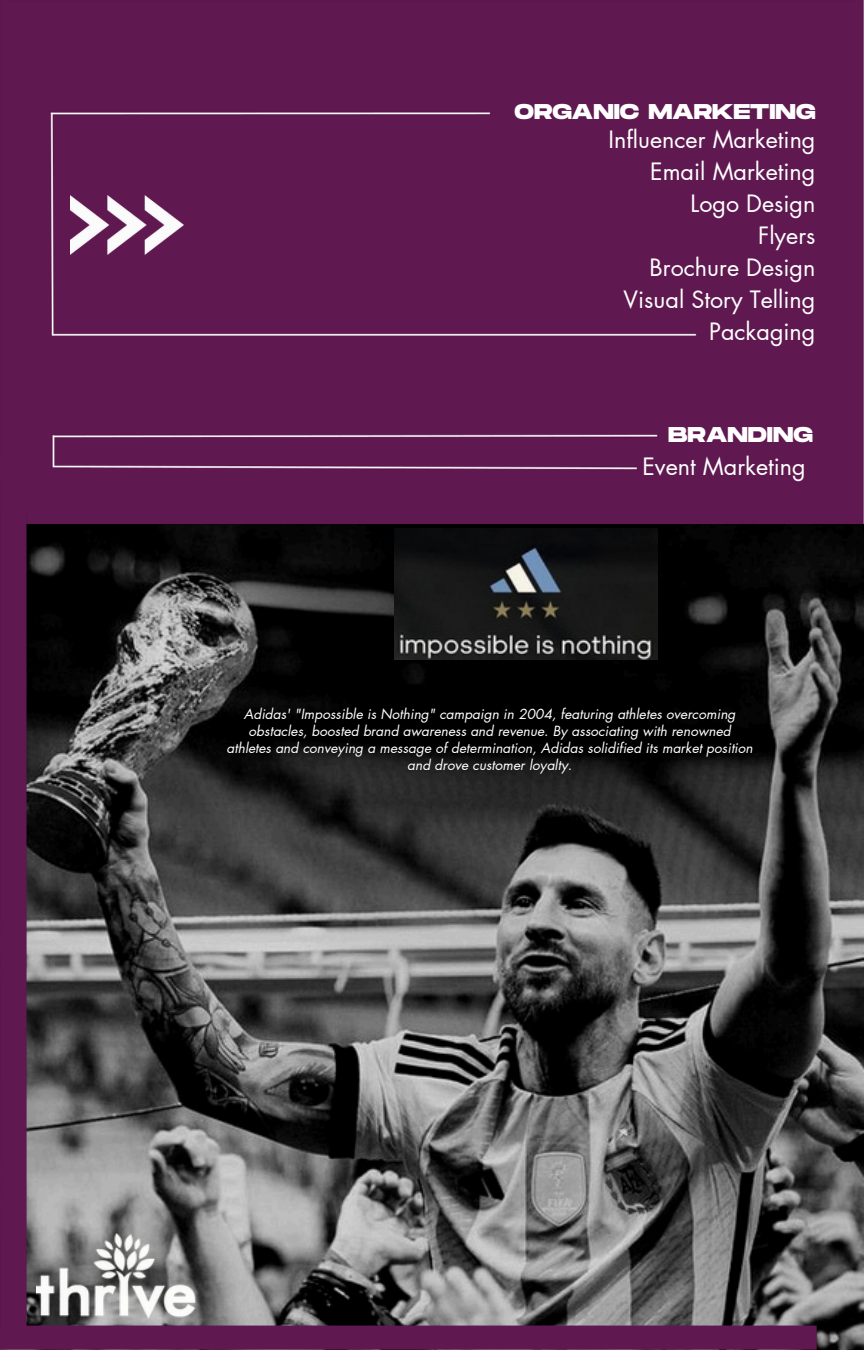
<style>
.page{position:relative;width:864px;height:1350px;background:#fff}
.page>*{position:absolute;margin:0;border:0;box-sizing:border-box;transform-origin:0 0}
.t1{font:23.4px/31.9px "Futura LT Pro";color:#fff;text-align:right}
.t2{font:700 21.38px "Monument Extended";color:#fff}
.t3{font:italic 13.72px/17.1px "Futura LT Pro";color:#fff;text-align:center}
</style>
<div class="page">
<div style="left:0;top:0;width:864px;height:525px;background:#5f1950"></div>
<img style="left:827px;top:525px;width:37px;height:825px">
<img style="left:71px;top:195px;width:113px;height:59px">
<img style="left:0;top:502px;width:827px;height:848px">
<img style="left:394px;top:528px;width:264px;height:132px">
<p class="t2" style="left:515px;top:100px;width:302px">ORGANIC MARKETING</p>
<h1 class="t1" style="left:609px;top:124px;width:209px">Influencer Marketing<br>Email Marketing<br>Logo Design<br>Flyers<br>Brochure Design<br>Visual Story Telling<br>Packaging</h1>
<p class="t2" style="left:668px;top:423px;width:146px">BRANDING</p>
<h2 class="t1" style="left:642px;top:451px;width:165px">Event Marketing</h2>
<p class="t3" style="left:244px;top:706px;width:493px">Adidas' "Impossible is Nothing" campaign in 2004, featuring athletes overcoming obstacles, boosted brand awareness and revenue. By associating with renowned</p>
<p class="t3" style="left:227px;top:740px;width:528px">athletes and conveying a message of determination, Adidas solidified its market position and drove customer loyalty.</p>
</div>
